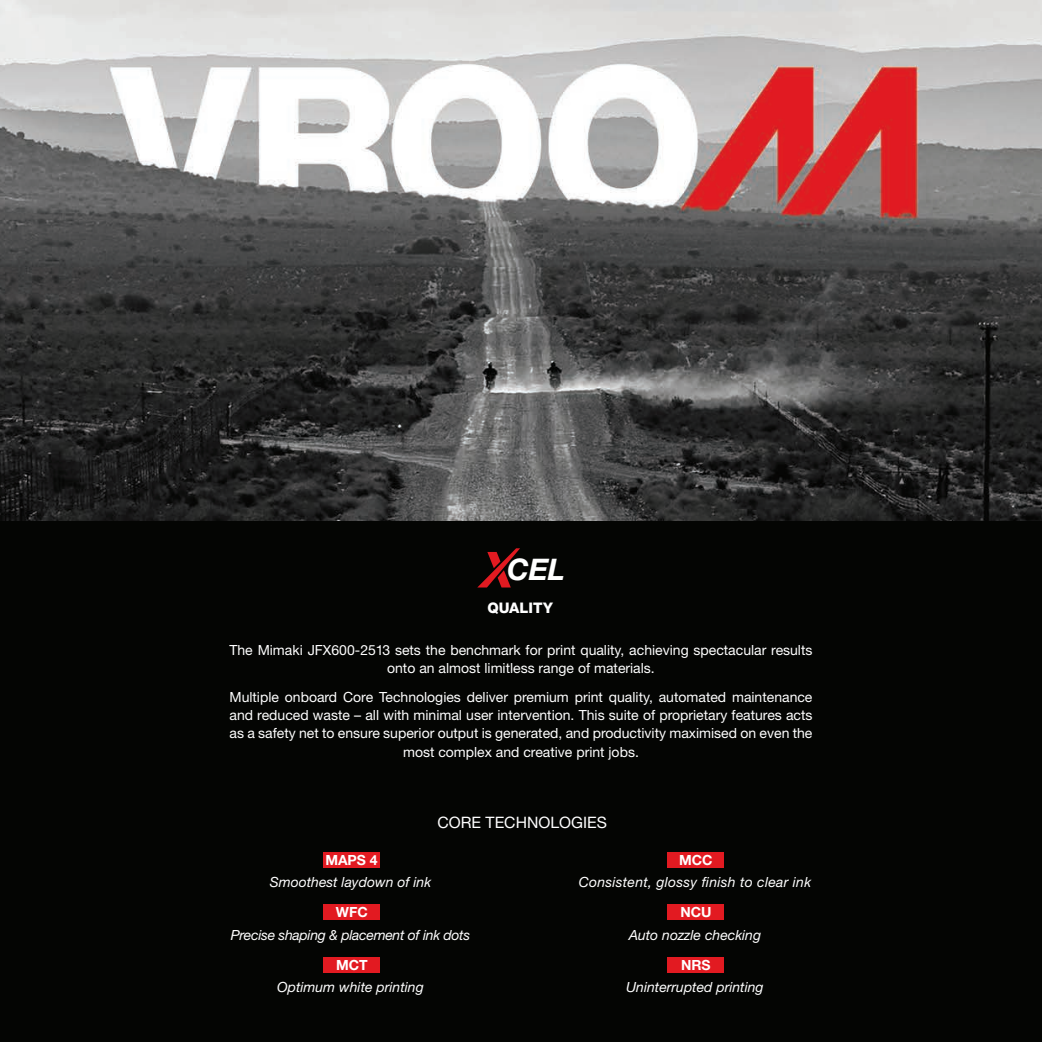
<style>
.page{position:relative;width:1042px;height:1042px;background:#fff}
.page>*{position:absolute;margin:0;border:0;box-sizing:border-box;transform-origin:0 0}
.t1{font:italic 700 29.75px "Helvetica Neue LT Std";color:#fff}
.t2{font:15.75px "Helvetica Neue LT Std";color:#fff}
.t3{font:800 14.7px "Helvetica Neue LT Std";color:#fff}
.t4{font:14px/18.4px "Helvetica Neue LT Std";color:#fff;text-align:center}
.t5{font:italic 14px "Helvetica Neue LT Std";color:#fff}
.t6{font:italic 14px "Helvetica Neue LT Std";letter-spacing:-.02em;color:#fff}
.t7{font:italic 14px "Helvetica Neue LT Std";letter-spacing:.02em;color:#fff}
.t8{font:700 14px "Helvetica Neue LT Std";color:#fff}
</style>
<div class="page">
<img style="left:0;top:0;width:1042px;height:1042px">
<svg style="left:477px;top:548px;width:43px;height:39px;background:#460b0b"></svg>
<div style="left:323px;top:852px;width:57px;height:15px;background:#e21a21"></div>
<div style="left:323px;top:905px;width:57px;height:15px;background:#e21a21"></div>
<div style="left:323px;top:957px;width:57px;height:16px;background:#e21a21"></div>
<div style="left:667px;top:852px;width:57px;height:15px;background:#e21a21"></div>
<div style="left:667px;top:905px;width:57px;height:15px;background:#e21a21"></div>
<div style="left:667px;top:957px;width:57px;height:16px;background:#e21a21"></div>
<h1 class="t1" style="left:507px;top:551px;width:59px">CEL</h1>
<p class="t3" style="left:487px;top:598px;width:67px">QUALITY</p>
<p class="t4" style="left:229px;top:641px;width:584px">The Mimaki JFX600-2513 sets the benchmark for print quality, achieving spectacular results onto an almost limitless range of materials.</p>
<p class="t4" style="left:229px;top:687px;width:584px">Multiple onboard Core Technologies deliver premium print quality, automated maintenance and reduced waste – all with minimal user intervention. This suite of proprietary features acts as a safety net to ensure superior output is generated, and productivity maximised on even the most complex and creative print jobs.</p>
<p class="t8" style="left:325px;top:851px;width:54px">MAPS 4</p>
<p class="t2" style="left:437px;top:813px;width:171px">CORE TECHNOLOGIES</p>
<p class="t8" style="left:679px;top:851px;width:35px">MCC</p>
<p class="t5" style="left:270px;top:873px;width:163px">Smoothest laydown of ink</p>
<p class="t6" style="left:231px;top:926px;width:241px">Precise shaping &amp; placement of ink dots</p>
<p class="t5" style="left:277px;top:978px;width:148px">Optimum white printing</p>
<p class="t8" style="left:336px;top:904px;width:33px">WFC</p>
<p class="t8" style="left:336px;top:956px;width:33px">MCT</p>
<p class="t7" style="left:579px;top:873px;width:234px">Consistent, glossy finish to clear ink</p>
<p class="t5" style="left:629px;top:926px;width:134px">Auto nozzle checking</p>
<p class="t5" style="left:626px;top:978px;width:139px">Uninterrupted printing</p>
<p class="t8" style="left:680px;top:904px;width:33px">NCU</p>
<p class="t8" style="left:681px;top:956px;width:31px">NRS</p>
</div>
